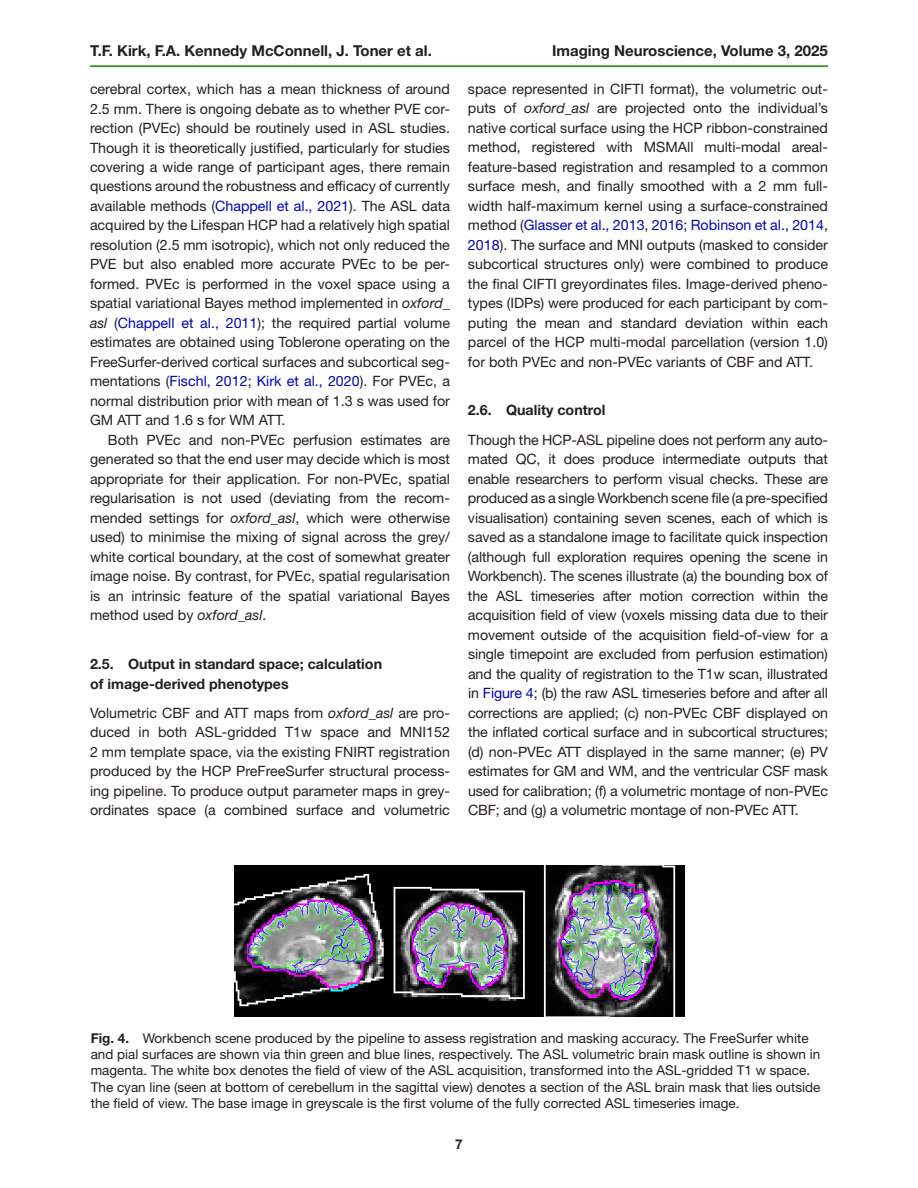
<style>
.page{position:relative;width:918px;height:1188px;background:#fff}
.page>*{position:absolute;margin:0;border:0;box-sizing:border-box;transform-origin:0 0}
.t1{font:700 15px "Helvetica Neue LT Std";color:#231f20}
.t2{font:14.25px/19.5px "Helvetica Neue LT Std";color:#231f20;text-align:justify}
.t3{font:700 14.25px/19.5px "Helvetica Neue LT Std";color:#231f20}
.t4{font:13.5px/16.5px "Helvetica Neue LT Std";color:#231f20}
.t5{font:700 13.5px "Helvetica Neue LT Std";color:#231f20}
.s1{color:#0006b1}
.s2{font-style:italic}
.s3{font-weight:700}
</style>
<div class="page">
<hr style="left:90px;top:66px;width:738px;height:1px;background:#3e8f27">
<img style="left:235px;top:866px;width:450px;height:150px">
<p class="t1" style="left:90px;top:41px;width:343px">T.F. Kirk, F.A. Kennedy McConnell, J. Toner et al.</p>
<p class="t1" style="left:552px;top:41px;width:277px">Imaging Neuroscience, Volume 3, 2025</p>
<p class="t2" style="left:90px;top:79px;width:362px">cerebral cortex, which has a mean thickness of around 2.5 mm. There is ongoing debate as to whether PVE cor&shy;rection (PVEc) should be routinely used in ASL studies.<br>Though it is theoretically justified, particularly for studies covering a wide range of participant ages, there remain questions around the robustness and efficacy of currently available methods (<span class="s1">Chappell et al., 2021</span>). The ASL data acquired by the Lifespan HCP had a relatively high spatial resolution (2.5 mm isotropic), which not only reduced the PVE but also enabled more accurate PVEc to be per&shy;formed. PVEc is performed in the voxel space using a spatial variational Bayes method implemented in <span class="s2">oxford_ asl</span> (<span class="s1">Chappell et al., 2011</span>); the required partial volume estimates are obtained using Toblerone operating on the FreeSurfer-derived cortical surfaces and subcortical seg&shy;mentations (<span class="s1">Fischl, 2012</span>; <span class="s1">Kirk et al., 2020</span>). For PVEc, a normal distribution prior with mean of 1.3 s was used for GM ATT and 1.6 s for WM ATT.</p>
<p class="t2" style="left:90px;top:430px;width:362px;text-indent:18px">Both PVEc and non-PVEc perfusion estimates are generated so that the end user may decide which is most appropriate for their application. For non-PVEc, spatial regularisation is not used (deviating from the recom&shy;mended settings for <span class="s2">oxford_asl</span>, which were otherwise used) to minimise the mixing of signal across the grey/ white cortical boundary, at the cost of somewhat greater image noise. By contrast, for PVEc, spatial regularisation is an intrinsic feature of the spatial variational Bayes method used by <span class="s2">oxford_asl</span>.</p>
<p class="t3" style="left:90px;top:654px;width:294px">2.5. Output in standard space; calculation of image-derived phenotypes</p>
<p class="t2" style="left:90px;top:703px;width:362px">Volumetric CBF and ATT maps from <span class="s2">oxford_asl</span> are pro&shy;duced in both ASL-gridded T1w space and MNI152<br>2 mm template space, via the existing FNIRT registration produced by the HCP PreFreeSurfer structural process&shy;ing pipeline. To produce output parameter maps in grey&shy;ordinates space (a combined surface and volumetric</p>
<p class="t2" style="left:468px;top:79px;width:362px">space represented in CIFTI format), the volumetric out&shy;puts of <span class="s2">oxford_asl</span> are projected onto the individual’s native cortical surface using the HCP ribbon-constrained method, registered with MSMAll multi-modal areal&shy;feature-based registration and resampled to a common surface mesh, and finally smoothed with a 2 mm full&shy;width half-maximum kernel using a surface-constrained method (<span class="s1">Glasser et al., 2013</span>, <span class="s1">2016</span>; <span class="s1">Robinson et al., 2014</span>, <span class="s1">2018</span>). The surface and MNI outputs (masked to consider subcortical structures only) were combined to produce the final CIFTI greyordinates files. Image-derived pheno&shy;types (IDPs) were produced for each participant by com&shy;puting the mean and standard deviation within each parcel of the HCP multi-modal parcellation (version 1.0) for both PVEc and non-PVEc variants of CBF and ATT.</p>
<p class="t3" style="left:468px;top:400px;width:139px">2.6. Quality control</p>
<p class="t2" style="left:468px;top:430px;width:362px">Though the HCP-ASL pipeline does not perform any auto&shy;mated QC, it does produce intermediate outputs that enable researchers to perform visual checks. These are produced as a single Workbench scene file (a pre-specified visualisation) containing seven scenes, each of which is saved as a standalone image to facilitate quick inspection (although full exploration requires opening the scene in Workbench). The scenes illustrate (a) the bounding box of the ASL timeseries after motion correction within the acquisition field of view (voxels missing data due to their movement outside of the acquisition field-of-view for a single timepoint are excluded from perfusion estimation) and the quality of registration to the T1w scan, illustrated in <span class="s1">Figure 4</span>; (b) the raw ASL timeseries before and after all corrections are applied; (c) non-PVEc CBF displayed on the inflated cortical surface and in subcortical structures; (d) non-PVEc ATT displayed in the same manner; (e) PV estimates for GM and WM, and the ventricular CSF mask used for calibration; (f) a volumetric montage of non-PVEc CBF; and (g) a volumetric montage of non-PVEc ATT.</p>
<p class="t4" style="left:91px;top:1029px;width:731px"><span class="s3">Fig. 4.</span> Workbench scene produced by the pipeline to assess registration and masking accuracy. The FreeSurfer white and pial surfaces are shown via thin green and blue lines, respectively. The ASL volumetric brain mask outline is shown in magenta. The white box denotes the field of view of the ASL acquisition, transformed into the ASL-gridded T1 w space.<br>The cyan line (seen at bottom of cerebellum in the sagittal view) denotes a section of the ASL brain mask that lies outside the field of view. The base image in greyscale is the first volume of the fully corrected ASL timeseries image.</p>
<p class="t5" style="left:455px;top:1136px;width:9px">7</p>
</div>
